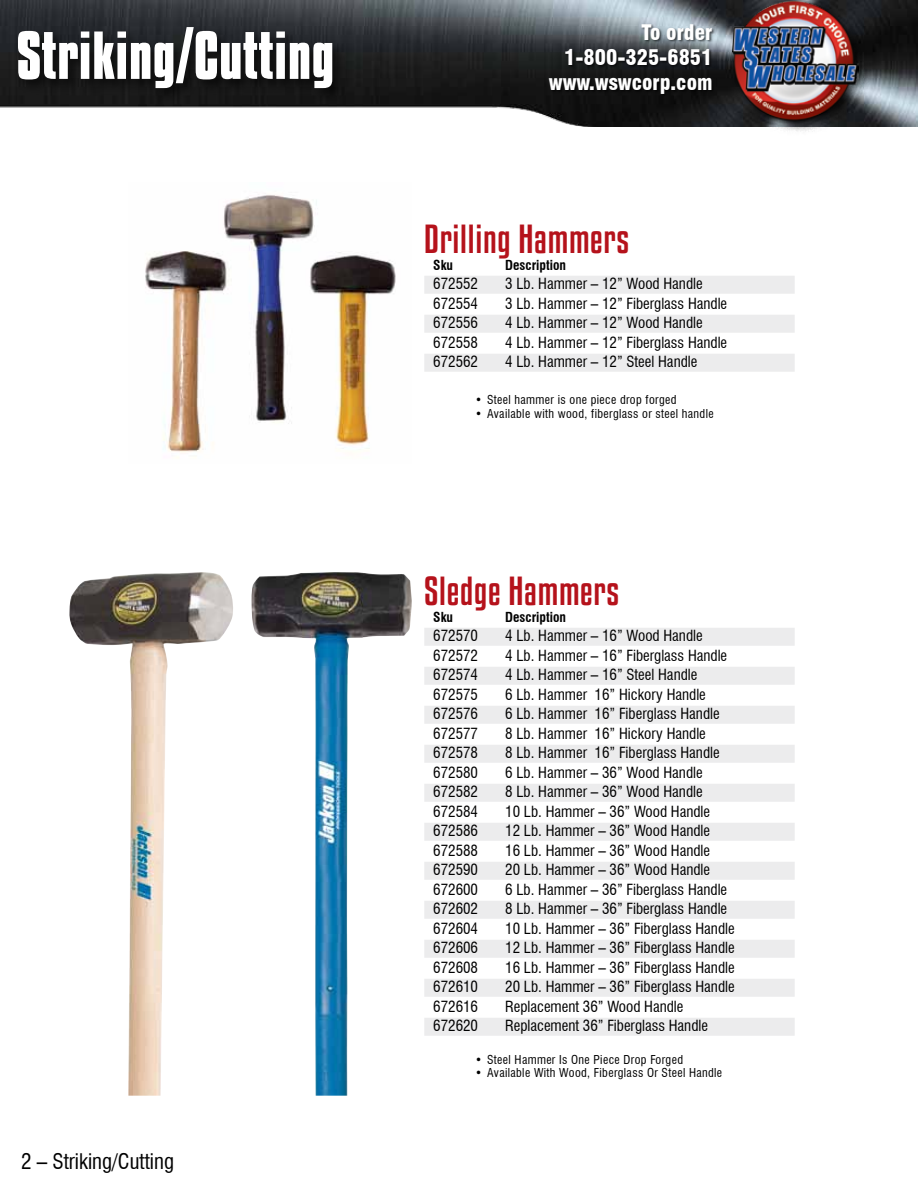
<style>
.page{position:relative;width:918px;height:1188px;background:#fff}
.page>*{position:absolute;margin:0;border:0;box-sizing:border-box;transform-origin:0 0}
.t1{font:700 60px "Kenyan Coffee Rg";color:#fff}
.t2{font:36px "Kenyan Coffee Rg";letter-spacing:.02em;color:#b5121b}
.t3{font:900 condensed 21px/25.2px "Swiss 721 BT";color:#fff;text-align:right}
.t4{font:condensed 21px "Swiss 721 BT";color:#000}
.t5{font:condensed 15px "Swiss 721 BT";color:#000}
.t6{font:700 condensed 13.5px "Swiss 721 BT";color:#000}
.t7{font:condensed 12px "Swiss 721 BT";letter-spacing:.03em;color:#000}
</style>
<div class="page">
<img style="left:0;top:0;width:918px;height:126px">
<div style="left:15px;top:25px;width:332px;height:77px;background:#000;opacity:.6"></div>
<div style="left:548px;top:24px;width:167px;height:72px;background:#000;opacity:.6"></div>
<div style="left:729px;top:0;width:142px;height:137px;background:#000;opacity:.6"></div>
<img style="left:732px;top:0;width:126px;height:126px">
<img style="left:145px;top:195px;width:251px;height:263px">
<div style="left:424px;top:276px;width:371px;height:18px;background:#ececed"></div>
<div style="left:424px;top:315px;width:371px;height:18px;background:#ececed"></div>
<div style="left:424px;top:354px;width:371px;height:18px;background:#ececed"></div>
<div style="left:424px;top:628px;width:371px;height:18px;background:#ececed"></div>
<div style="left:424px;top:667px;width:371px;height:18px;background:#ececed"></div>
<div style="left:424px;top:706px;width:371px;height:18px;background:#ececed"></div>
<div style="left:424px;top:745px;width:371px;height:18px;background:#ececed"></div>
<div style="left:424px;top:784px;width:371px;height:18px;background:#ececed"></div>
<div style="left:424px;top:823px;width:371px;height:18px;background:#ececed"></div>
<div style="left:424px;top:862px;width:371px;height:18px;background:#ececed"></div>
<div style="left:424px;top:901px;width:371px;height:18px;background:#ececed"></div>
<div style="left:424px;top:940px;width:371px;height:18px;background:#ececed"></div>
<div style="left:424px;top:979px;width:371px;height:18px;background:#ececed"></div>
<div style="left:424px;top:1018px;width:371px;height:18px;background:#ececed"></div>
<img style="left:251px;top:572px;width:161px;height:524px">
<img style="left:69px;top:572px;width:164px;height:524px">
<h1 class="t1" style="left:16px;top:19px;width:320px">Striking/Cutting</h1>
<h3 class="t3" style="left:549px;top:20px;width:165px">To order<br>1-800-325-6851 www.wswcorp.com</h3>
<h2 class="t2" style="left:424px;top:217px;width:207px">Drilling Hammers</h2>
<p class="t6" style="left:433px;top:257px;width:21px">Sku</p>
<p class="t6" style="left:505px;top:257px;width:62px">Description</p>
<p class="t5" style="left:433px;top:275px;width:46px">672552</p>
<p class="t5" style="left:505px;top:275px;width:199px">3 Lb. Hammer – 12” Wood Handle</p>
<p class="t5" style="left:433px;top:294px;width:46px">672554</p>
<p class="t5" style="left:505px;top:294px;width:223px">3 Lb. Hammer – 12” Fiberglass Handle</p>
<p class="t5" style="left:433px;top:314px;width:46px">672556</p>
<p class="t5" style="left:505px;top:314px;width:199px">4 Lb. Hammer – 12” Wood Handle</p>
<p class="t5" style="left:433px;top:333px;width:46px">672558</p>
<p class="t5" style="left:505px;top:333px;width:223px">4 Lb. Hammer – 12” Fiberglass Handle</p>
<p class="t5" style="left:433px;top:353px;width:46px">672562</p>
<p class="t5" style="left:505px;top:353px;width:194px">4 Lb. Hammer – 12” Steel Handle</p>
<p class="t7" style="left:475px;top:392px;width:203px">• Steel hammer is one piece drop forged</p>
<p class="t7" style="left:475px;top:406px;width:240px">• Available with wood, fiberglass or steel handle</p>
<h3 class="t4" style="left:21px;top:1149px;width:154px">2 – Striking/Cutting</h3>
<h2 class="t2" style="left:424px;top:569px;width:196px">Sledge Hammers</h2>
<p class="t6" style="left:433px;top:609px;width:21px">Sku</p>
<p class="t6" style="left:505px;top:609px;width:62px">Description</p>
<p class="t5" style="left:433px;top:627px;width:46px">672570</p>
<p class="t5" style="left:505px;top:627px;width:199px">4 Lb. Hammer – 16” Wood Handle</p>
<p class="t5" style="left:433px;top:646px;width:46px">672572</p>
<p class="t5" style="left:505px;top:646px;width:223px">4 Lb. Hammer – 16” Fiberglass Handle</p>
<p class="t5" style="left:433px;top:666px;width:46px">672574</p>
<p class="t5" style="left:505px;top:666px;width:194px">4 Lb. Hammer – 16” Steel Handle</p>
<p class="t5" style="left:433px;top:685px;width:46px">672575</p>
<p class="t5" style="left:505px;top:685px;width:202px">6 Lb. Hammer 16” Hickory Handle</p>
<p class="t5" style="left:433px;top:705px;width:46px">672576</p>
<p class="t5" style="left:505px;top:705px;width:216px">6 Lb. Hammer 16” Fiberglass Handle</p>
<p class="t5" style="left:433px;top:724px;width:46px">672577</p>
<p class="t5" style="left:505px;top:724px;width:202px">8 Lb. Hammer 16” Hickory Handle</p>
<p class="t5" style="left:433px;top:744px;width:46px">672578</p>
<p class="t5" style="left:505px;top:744px;width:216px">8 Lb. Hammer 16” Fiberglass Handle</p>
<p class="t5" style="left:433px;top:763px;width:46px">672580</p>
<p class="t5" style="left:505px;top:763px;width:199px">6 Lb. Hammer – 36” Wood Handle</p>
<p class="t5" style="left:433px;top:783px;width:46px">672582</p>
<p class="t5" style="left:505px;top:783px;width:199px">8 Lb. Hammer – 36” Wood Handle</p>
<p class="t5" style="left:433px;top:802px;width:46px">672584</p>
<p class="t5" style="left:505px;top:802px;width:206px">10 Lb. Hammer – 36” Wood Handle</p>
<p class="t5" style="left:433px;top:822px;width:46px">672586</p>
<p class="t5" style="left:505px;top:822px;width:206px">12 Lb. Hammer – 36” Wood Handle</p>
<p class="t5" style="left:433px;top:841px;width:46px">672588</p>
<p class="t5" style="left:505px;top:841px;width:206px">16 Lb. Hammer – 36” Wood Handle</p>
<p class="t5" style="left:433px;top:861px;width:46px">672590</p>
<p class="t5" style="left:505px;top:861px;width:206px">20 Lb. Hammer – 36” Wood Handle</p>
<p class="t5" style="left:433px;top:880px;width:46px">672600</p>
<p class="t5" style="left:505px;top:880px;width:223px">6 Lb. Hammer – 36” Fiberglass Handle</p>
<p class="t5" style="left:433px;top:900px;width:46px">672602</p>
<p class="t5" style="left:505px;top:900px;width:223px">8 Lb. Hammer – 36” Fiberglass Handle</p>
<p class="t5" style="left:433px;top:919px;width:46px">672604</p>
<p class="t5" style="left:505px;top:919px;width:231px">10 Lb. Hammer – 36” Fiberglass Handle</p>
<p class="t5" style="left:433px;top:939px;width:46px">672606</p>
<p class="t5" style="left:505px;top:939px;width:231px">12 Lb. Hammer – 36” Fiberglass Handle</p>
<p class="t5" style="left:433px;top:958px;width:46px">672608</p>
<p class="t5" style="left:505px;top:958px;width:231px">16 Lb. Hammer – 36” Fiberglass Handle</p>
<p class="t5" style="left:433px;top:978px;width:46px">672610</p>
<p class="t5" style="left:505px;top:978px;width:231px">20 Lb. Hammer – 36” Fiberglass Handle</p>
<p class="t5" style="left:433px;top:997px;width:46px">672616</p>
<p class="t5" style="left:505px;top:997px;width:180px">Replacement 36” Wood Handle</p>
<p class="t5" style="left:433px;top:1017px;width:46px">672620</p>
<p class="t5" style="left:505px;top:1017px;width:204px">Replacement 36” Fiberglass Handle</p>
<p class="t7" style="left:475px;top:1052px;width:209px">• Steel Hammer Is One Piece Drop Forged</p>
<p class="t7" style="left:475px;top:1066px;width:249px">• Available With Wood, Fiberglass Or Steel Handle</p>
</div>
